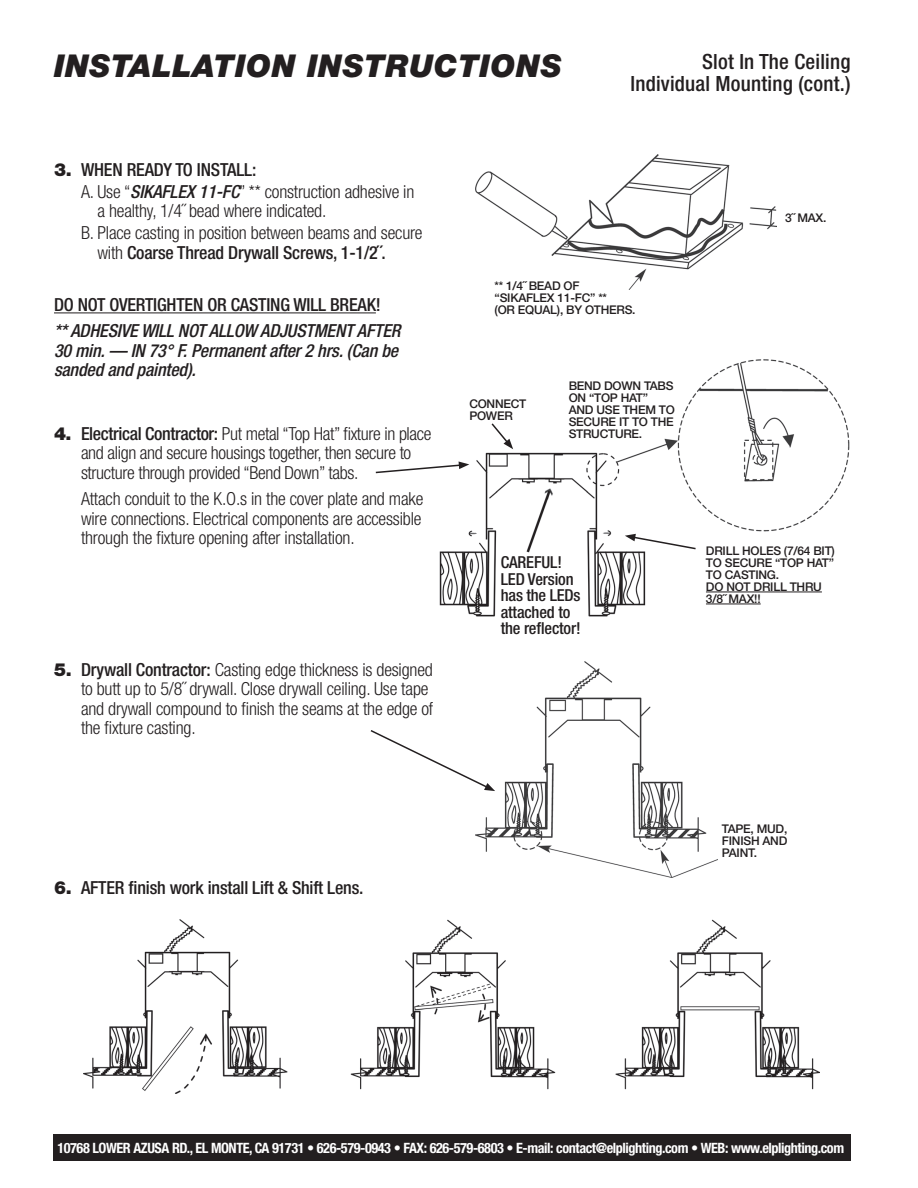
<style>
.page{position:relative;width:918px;height:1188px;background:#fff}
.page>*{position:absolute;margin:0;border:0;box-sizing:border-box;transform-origin:0 0}
.t1{font:italic 900 31.5px "Helvetica Neue";letter-spacing:.02em;color:#231f20}
.t2{font:500 condensed 21px/22.5px "Helvetica Neue";letter-spacing:.01em;color:#231f20;text-align:right}
.t3{font:300 condensed 18px/19.5px "Helvetica Neue";letter-spacing:-.01em;color:#231f20}
.t4{font:500 condensed 18px "Helvetica Neue";letter-spacing:-.01em;color:#231f20}
.t5{font:italic 500 condensed 18px/19.5px "Helvetica Neue";letter-spacing:-.01em;color:#231f20}
.t6{font:500 condensed 16.5px/16.5px "Helvetica Neue";letter-spacing:-.01em;color:#231f20}
.t7{font:700 condensed 14.25px "Helvetica Neue";letter-spacing:-.03em;color:#fff}
.t8{font:500 12px/12px "Helvetica Neue";letter-spacing:-.02em;color:#231f20}
.s1{font-weight:900;font-stretch:normal}
.s2{font-weight:500}
.s3{font-weight:500;font-style:italic}
.s4{font-weight:300}
</style>
<div class="page">
<img style="left:475px;top:154px;width:302px;height:136px">
<img style="left:440px;top:359px;width:410px;height:258px">
<img style="left:475px;top:662px;width:242px;height:216px">
<img style="left:83px;top:919px;width:737px;height:174px">
<div style="left:53px;top:1134px;width:797px;height:27px;background:#231f20"></div>
<hr style="left:54px;top:312px;width:322px;height:1px;background:#231f20">
<hr style="left:706px;top:592px;width:116px;height:1px;background:#231f20">
<hr style="left:706px;top:604px;width:55px;height:1px;background:#231f20">
<svg style="left:490px;top:422px;width:23px;height:27px"></svg>
<svg style="left:375px;top:461px;width:94px;height:13px"></svg>
<svg style="left:370px;top:729px;width:125px;height:62px"></svg>
<svg style="left:625px;top:534px;width:72px;height:16px"></svg>
<h1 class="t1" style="left:54px;top:47px;width:509px">INSTALLATION INSTRUCTIONS</h1>
<p class="t2" style="left:631px;top:50px;width:221px">Slot In The Ceiling<br>Individual Mounting (cont.)</p>
<p class="t3" style="left:81px;top:159px;width:335px;line-height:21.8px;text-indent:-27px"><span class="s1">3.</span> <span class="s2">WHEN READY TO INSTALL:<br></span>A. Use “<span class="s3">SIKAFLEX 11-FC</span>” ** construction adhesive in</p>
<p class="t3" style="left:81px;top:200px;width:343px;line-height:21.8px;text-indent:16px">a healthy, 1/4˝ bead where indicated.<br>B. Place casting in position between beams and secure</p>
<p class="t4" style="left:97px;top:241px;width:290px"><span class="s4">with</span> Coarse Thread Drywall Screws, 1-1/2˝.</p>
<p class="t4" style="left:54px;top:294px;width:328px">DO NOT OVERTIGHTEN OR CASTING WILL BREAK!</p>
<p class="t5" style="left:54px;top:321px;width:348px">** ADHESIVE WILL NOT ALLOW ADJUSTMENT AFTER<br>30 min. — IN 73° F. Permanent after 2 hrs. (Can be sanded and painted).</p>
<p class="t3" style="left:81px;top:424px;width:352px;text-indent:-27px"><span class="s1">4.</span> <span class="s2">Electrical Contractor:</span> Put metal “Top Hat” fixture in place and align and secure housings together, then secure to structure through provided “Bend Down” tabs.</p>
<p class="t3" style="left:81px;top:489px;width:344px;text-align:justify">Attach conduit to the K.O.s in the cover plate and make wire connections. Electrical components are accessible through the fixture opening after installation.</p>
<p class="t3" style="left:81px;top:660px;width:354px;text-indent:-27px"><span class="s1">5.</span> <span class="s2">Drywall Contractor:</span> Casting edge thickness is designed to butt up to 5/8˝ drywall. Close drywall ceiling. Use tape and drywall compound to finish the seams at the edge of the fixture casting.</p>
<p class="t4" style="left:54px;top:877px;width:311px"><span class="s1">6.</span> AFTER finish work install Lift &amp; Shift Lens.</p>
<p class="t8" style="left:495px;top:280px;width:143px">** 1/4˝ BEAD OF “SIKAFLEX 11-FC” **<br>(OR EQUAL), BY OTHERS.</p>
<p class="t8" style="left:469px;top:397px;width:59px">CONNECT<br>POWER</p>
<p class="t8" style="left:569px;top:380px;width:108px">BEND DOWN TABS<br>ON “TOP HAT”<br>AND USE THEM TO<br>SECURE IT TO THE<br>STRUCTURE.</p>
<p class="t8" style="left:785px;top:212px;width:43px">3˝ MAX.</p>
<p class="t6" style="left:501px;top:554px;width:81px">CAREFUL!<br>LED Version has the LEDs attached to the reflector!</p>
<p class="t8" style="left:706px;top:544px;width:131px">DRILL HOLES (7/64 BIT)<br>TO SECURE “TOP HAT”<br>TO CASTING.<br>DO NOT DRILL THRU<br>3/8˝ MAX!!</p>
<p class="t8" style="left:722px;top:823px;width:67px;text-align:justify">TAPE, MUD, FINISH AND PAINT.</p>
<p class="t7" style="left:57px;top:1139px;width:788px">10768 LOWER AZUSA RD., EL MONTE, CA 91731 • 626-579-0943 • FAX: 626-579-6803 • E-mail: contact@elplighting.com • WEB: www.elplighting.com</p>
</div>
